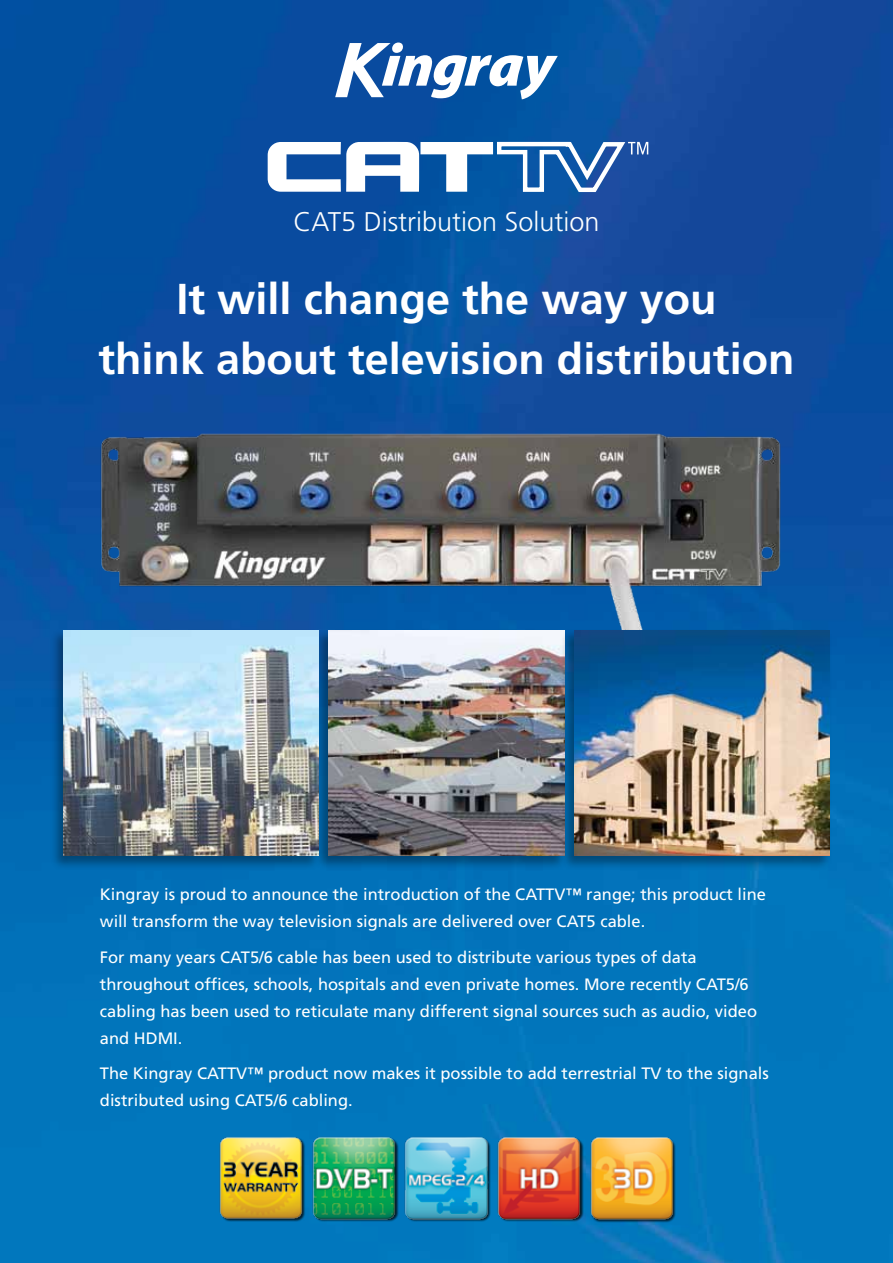
<style>
.page{position:relative;width:893px;height:1263px;background:#fff}
.page>*{position:absolute;margin:0;border:0;box-sizing:border-box;transform-origin:0 0}
.t1{font:700 43.2px/60px "Frutiger LT";color:#fff;text-align:center}
.t2{font:300 27px "Frutiger LT";color:#fff}
.t3{font:16.5px/27px "Frutiger LT";color:#fff}
</style>
<div class="page">
<img style="left:0;top:0;width:893px;height:1263px">
<svg style="left:335px;top:43px;width:223px;height:56px"></svg>
<img style="left:77px;top:430px;width:723px;height:198px">
<img style="left:213px;top:1132px;width:92px;height:91px">
<img style="left:583px;top:1130px;width:97px;height:97px">
<img style="left:305px;top:1129px;width:93px;height:97px">
<img style="left:495px;top:1129px;width:93px;height:97px">
<img style="left:398px;top:1129px;width:97px;height:97px">
<div style="left:315px;top:628px;width:252px;height:242px;background:#000;opacity:.35"></div>
<img style="left:328px;top:630px;width:232px;height:226px">
<div style="left:50px;top:628px;width:271px;height:242px;background:#000;opacity:.35"></div>
<img style="left:64px;top:630px;width:255px;height:226px">
<div style="left:560px;top:628px;width:272px;height:242px;background:#000;opacity:.35"></div>
<img style="left:574px;top:630px;width:255px;height:226px">
<svg style="left:268px;top:138px;width:380px;height:56px"></svg>
<h2 class="t2" style="left:294px;top:207px;width:307px">CAT5 Distribution Solution</h2>
<h1 class="t1" style="left:98px;top:270px;width:698px">It will change the way you<br>think about television distribution</h1>
<p class="t3" style="left:100px;top:881px;width:668px">Kingray is proud to announce the introduction of the CATTV™ range; this product line will transform the way television signals are delivered over CAT5 cable.</p>
<p class="t3" style="left:100px;top:944px;width:659px">For many years CAT5/6 cable has been used to distribute various types of data throughout offices, schools, hospitals and even private homes. More recently CAT5/6 cabling has been used to reticulate many different signal sources such as audio, video and HDMI.</p>
<p class="t3" style="left:100px;top:1060px;width:670px">The Kingray CATTV™ product now makes it possible to add terrestrial TV to the signals distributed using CAT5/6 cabling.</p>
</div>
